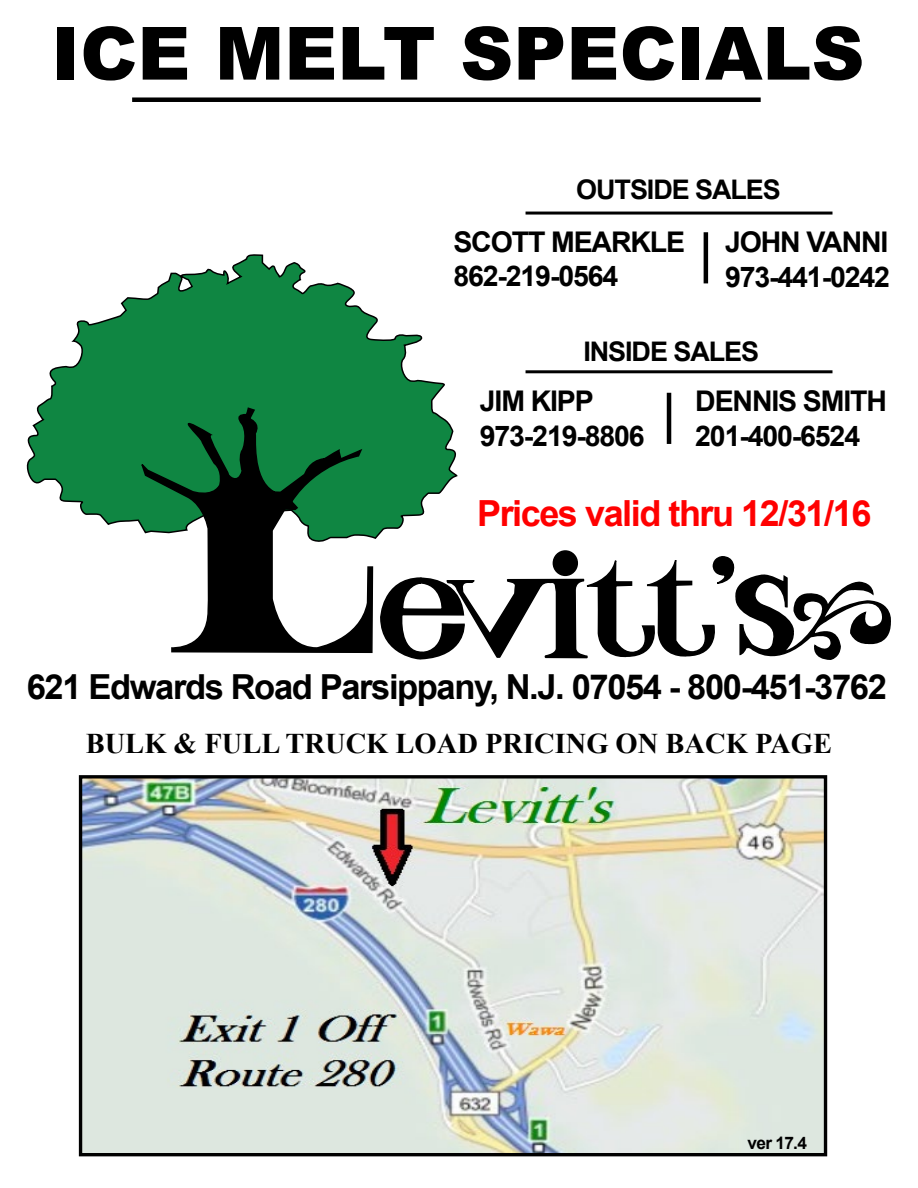
<style>
.page{position:relative;width:918px;height:1188px;background:#fff}
.page>*{position:absolute;margin:0;border:0;box-sizing:border-box;transform-origin:0 0}
.t1{font:900 73.5px "Arial";color:#000}
.t2{font:700 36px "Arial";letter-spacing:-.04em;color:#f00}
.t3{font:700 34.5px "Arial";letter-spacing:-.04em;color:#000}
.t4{font:700 28.5px/34.2px "Arial";letter-spacing:-.04em;color:#000}
.t5{font:700 28.5px "Times New Roman";color:#000}
.t6{font:700 27px "Arial";letter-spacing:-.04em;color:#000}
.t7{font:700 17.25px "Arial";color:#000}
</style>
<div class="page">
<svg style="left:381px;top:550px;width:510px;height:110px"></svg>
<svg style="left:26px;top:254px;width:432px;height:285px"></svg>
<svg style="left:139px;top:408px;width:235px;height:246px"></svg>
<img style="left:83px;top:779px;width:740px;height:373px">
<div style="left:79px;top:775px;width:748px;height:381px;border:3px solid #000"></div>
<div style="left:132px;top:97px;width:629px;height:5px;background:#000"></div>
<hr style="left:526px;top:212px;width:307px;height:3px;background:#000">
<hr style="left:526px;top:370px;width:307px;height:3px;background:#000">
<hr style="left:704px;top:232px;width:4px;height:51px;background:#000">
<hr style="left:667px;top:393px;width:4px;height:51px;background:#000">
<h1 class="t1" style="left:52px;top:0;width:814px">ICE MELT SPECIALS</h1>
<p class="t6" style="left:576px;top:172px;width:206px">OUTSIDE SALES</p>
<p class="t4" style="left:453px;top:226px;width:233px">SCOTT MEARKLE<br>862-219-0564</p>
<p class="t4" style="left:725px;top:226px;width:166px">JOHN VANNI<br>973-441-0242</p>
<p class="t6" style="left:583px;top:333px;width:177px">INSIDE SALES</p>
<p class="t4" style="left:480px;top:385px;width:166px">JIM KIPP<br>973-219-8806</p>
<p class="t4" style="left:695px;top:385px;width:193px">DENNIS SMITH<br>201-400-6524</p>
<p class="t2" style="left:477px;top:489px;width:396px">Prices valid thru 12/31/16</p>
<p class="t3" style="left:27px;top:664px;width:862px">621 Edwards Road Parsippany, N.J. 07054 - 800-451-3762</p>
<p class="t5" style="left:86px;top:724px;width:748px">BULK &amp; FULL TRUCK LOAD PRICING ON BACK PAGE</p>
<p class="t7" style="left:748px;top:1131px;width:61px">ver 17.4</p>
</div>
